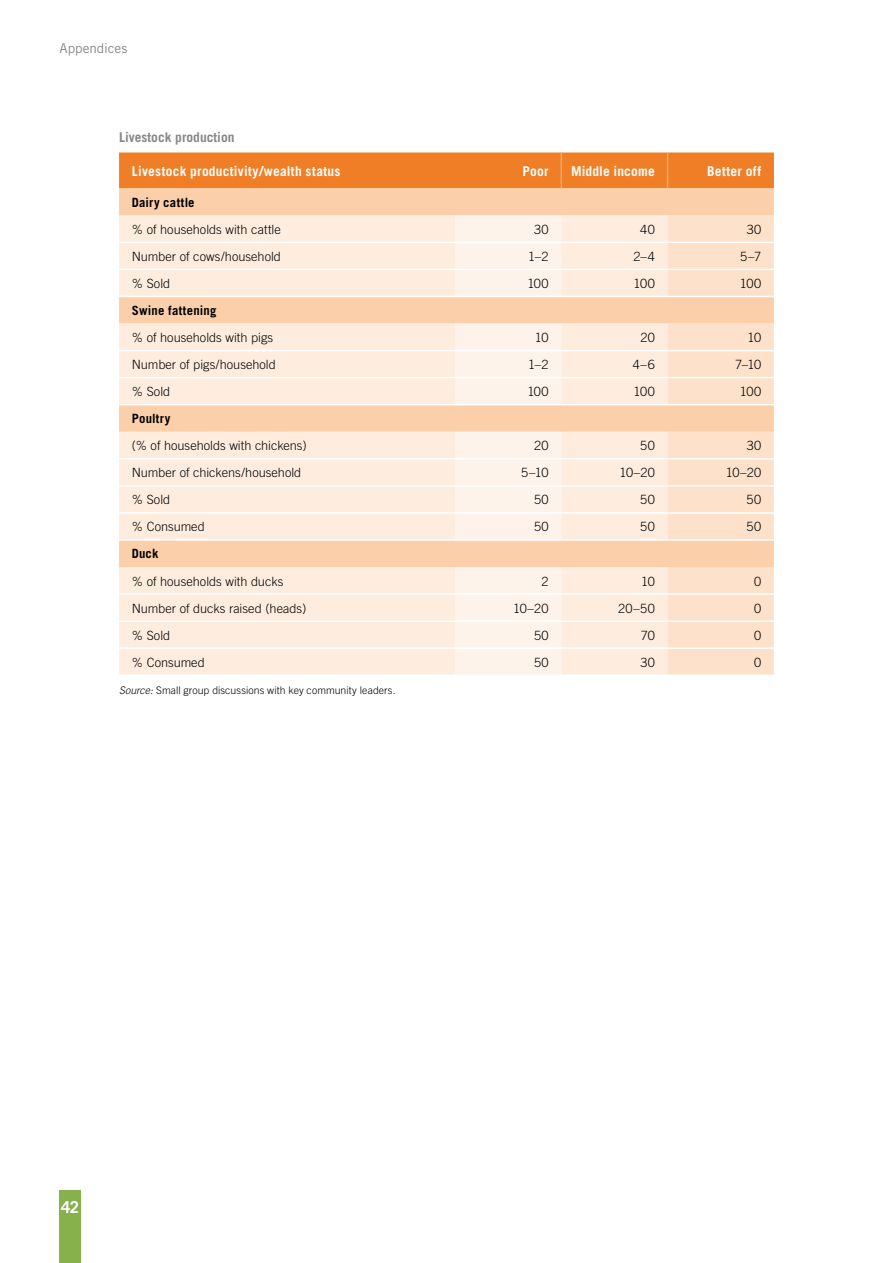
<style>
.page{position:relative;width:893px;height:1263px;background:#fff}
.page>*{position:absolute;margin:0;border:0;box-sizing:border-box;transform-origin:0 0}
.t1{font:700 16.5px "Trade Gothic";color:#fff}
.t2{font:700 13.5px "Trade Gothic";letter-spacing:.015em;color:#fff}
.t3{font:700 13.5px "Trade Gothic";color:#878787}
.t4{font:13.5px "Trade Gothic";letter-spacing:-.005em;color:#878787}
.t5{font:300 12.75px "Trade Gothic";color:#000}
.t6{font:700 12.75px "Trade Gothic";letter-spacing:.02em;color:#000}
.t7{font:300 10.5px "Trade Gothic";letter-spacing:.005em;color:#000}
.s1{font-style:italic}
</style>
<div class="page">
<div style="left:60px;top:1191px;width:21px;height:72px;background:#87b24b"></div>
<div style="left:119px;top:152px;width:655px;height:36px;background:#f07e26"></div>
<div style="left:119px;top:188px;width:655px;height:27px;background:#fbcfaa"></div>
<svg style="left:119px;top:215px;width:549px;height:459px;background:#fde7d5"></svg>
<svg style="left:455px;top:215px;width:106px;height:459px;background:#fdecde"></svg>
<svg style="left:668px;top:215px;width:106px;height:459px;background:#fcdec4"></svg>
<hr style="left:119px;top:242px;width:336px;height:1px;background:#fff">
<hr style="left:455px;top:242px;width:106px;height:1px;background:#fff">
<hr style="left:561px;top:242px;width:107px;height:1px;background:#fff">
<hr style="left:668px;top:242px;width:106px;height:1px;background:#fff">
<hr style="left:119px;top:269px;width:336px;height:1px;background:#fff">
<hr style="left:455px;top:269px;width:106px;height:1px;background:#fff">
<hr style="left:561px;top:269px;width:107px;height:1px;background:#fff">
<hr style="left:668px;top:269px;width:106px;height:1px;background:#fff">
<hr style="left:119px;top:350px;width:336px;height:1px;background:#fff">
<hr style="left:455px;top:350px;width:106px;height:1px;background:#fff">
<hr style="left:561px;top:350px;width:107px;height:1px;background:#fff">
<hr style="left:668px;top:350px;width:106px;height:1px;background:#fff">
<hr style="left:119px;top:377px;width:336px;height:1px;background:#fff">
<hr style="left:455px;top:377px;width:106px;height:1px;background:#fff">
<hr style="left:561px;top:377px;width:107px;height:1px;background:#fff">
<hr style="left:668px;top:377px;width:106px;height:1px;background:#fff">
<hr style="left:119px;top:458px;width:336px;height:2px;background:#fff">
<hr style="left:455px;top:458px;width:106px;height:2px;background:#fff">
<hr style="left:561px;top:458px;width:107px;height:2px;background:#fff">
<hr style="left:668px;top:458px;width:106px;height:2px;background:#fff">
<hr style="left:119px;top:485px;width:336px;height:2px;background:#fff">
<hr style="left:455px;top:485px;width:106px;height:2px;background:#fff">
<hr style="left:561px;top:485px;width:107px;height:2px;background:#fff">
<hr style="left:668px;top:485px;width:106px;height:2px;background:#fff">
<hr style="left:119px;top:512px;width:336px;height:2px;background:#fff">
<hr style="left:455px;top:512px;width:106px;height:2px;background:#fff">
<hr style="left:561px;top:512px;width:107px;height:2px;background:#fff">
<hr style="left:668px;top:512px;width:106px;height:2px;background:#fff">
<hr style="left:119px;top:593px;width:336px;height:2px;background:#fff">
<hr style="left:455px;top:593px;width:106px;height:2px;background:#fff">
<hr style="left:561px;top:593px;width:107px;height:2px;background:#fff">
<hr style="left:668px;top:593px;width:106px;height:2px;background:#fff">
<hr style="left:119px;top:647px;width:336px;height:2px;background:#fff">
<hr style="left:455px;top:647px;width:106px;height:2px;background:#fff">
<hr style="left:561px;top:647px;width:107px;height:2px;background:#fff">
<hr style="left:668px;top:647px;width:106px;height:2px;background:#fff">
<hr style="left:119px;top:296px;width:336px;height:1px;background:#fff">
<hr style="left:561px;top:296px;width:107px;height:1px;background:#fff">
<hr style="left:455px;top:296px;width:106px;height:1px;background:#fff">
<hr style="left:668px;top:296px;width:106px;height:1px;background:#fff">
<hr style="left:119px;top:404px;width:336px;height:1px;background:#fff">
<hr style="left:455px;top:404px;width:106px;height:1px;background:#fff">
<hr style="left:561px;top:404px;width:107px;height:1px;background:#fff">
<hr style="left:668px;top:404px;width:106px;height:1px;background:#fff">
<hr style="left:119px;top:539px;width:336px;height:2px;background:#fff">
<hr style="left:455px;top:539px;width:106px;height:2px;background:#fff">
<hr style="left:561px;top:539px;width:107px;height:2px;background:#fff">
<hr style="left:668px;top:539px;width:106px;height:2px;background:#fff">
<hr style="left:119px;top:620px;width:336px;height:2px;background:#fff">
<hr style="left:455px;top:620px;width:106px;height:2px;background:#fff">
<hr style="left:561px;top:620px;width:107px;height:2px;background:#fff">
<hr style="left:668px;top:620px;width:106px;height:2px;background:#fff">
<hr style="left:561px;top:152px;width:1px;height:36px;background:#f6a868">
<hr style="left:667px;top:152px;width:1px;height:36px;background:#f6a868">
<p class="t4" style="left:60px;top:40px;width:70px">Appendices</p>
<p class="t3" style="left:119px;top:129px;width:117px">Livestock production</p>
<p class="t2" style="left:132px;top:163px;width:210px">Livestock productivity/wealth status</p>
<p class="t2" style="left:522px;top:163px;width:28px">Poor</p>
<p class="t2" style="left:571px;top:163px;width:85px">Middle income</p>
<p class="t2" style="left:707px;top:163px;width:55px">Better off</p>
<p class="t6" style="left:132px;top:194px;width:64px">Dairy cattle</p>
<p class="t5" style="left:132px;top:222px;width:150px">% of households with cattle</p>
<p class="t5" style="left:534px;top:222px;width:16px">30</p>
<p class="t5" style="left:640px;top:222px;width:16px">40</p>
<p class="t5" style="left:747px;top:222px;width:16px">30</p>
<p class="t5" style="left:132px;top:249px;width:151px">Number of cows/household</p>
<p class="t5" style="left:528px;top:249px;width:22px">1–2</p>
<p class="t5" style="left:633px;top:249px;width:23px">2–4</p>
<p class="t5" style="left:740px;top:249px;width:22px">5–7</p>
<p class="t5" style="left:132px;top:276px;width:40px">% Sold</p>
<p class="t5" style="left:527px;top:276px;width:23px">100</p>
<p class="t5" style="left:634px;top:276px;width:23px">100</p>
<p class="t5" style="left:740px;top:276px;width:23px">100</p>
<p class="t6" style="left:132px;top:302px;width:86px">Swine fattening</p>
<p class="t5" style="left:132px;top:330px;width:143px">% of households with pigs</p>
<p class="t5" style="left:535px;top:330px;width:15px">10</p>
<p class="t5" style="left:640px;top:330px;width:16px">20</p>
<p class="t5" style="left:747px;top:330px;width:15px">10</p>
<p class="t5" style="left:132px;top:357px;width:146px">Number of pigs/household</p>
<p class="t5" style="left:528px;top:357px;width:22px">1–2</p>
<p class="t5" style="left:633px;top:357px;width:23px">4–6</p>
<p class="t5" style="left:735px;top:357px;width:28px">7–10</p>
<p class="t5" style="left:132px;top:384px;width:40px">% Sold</p>
<p class="t5" style="left:527px;top:384px;width:23px">100</p>
<p class="t5" style="left:634px;top:384px;width:23px">100</p>
<p class="t5" style="left:740px;top:384px;width:23px">100</p>
<p class="t6" style="left:132px;top:411px;width:40px">Poultry</p>
<p class="t5" style="left:132px;top:438px;width:176px">(% of households with chickens)</p>
<p class="t5" style="left:534px;top:438px;width:16px">20</p>
<p class="t5" style="left:640px;top:438px;width:16px">50</p>
<p class="t5" style="left:747px;top:438px;width:16px">30</p>
<p class="t5" style="left:132px;top:465px;width:171px">Number of chickens/household</p>
<p class="t5" style="left:521px;top:465px;width:29px">5–10</p>
<p class="t5" style="left:619px;top:465px;width:37px">10–20</p>
<p class="t5" style="left:726px;top:465px;width:37px">10–20</p>
<p class="t5" style="left:132px;top:492px;width:40px">% Sold</p>
<p class="t5" style="left:534px;top:492px;width:16px">50</p>
<p class="t5" style="left:640px;top:492px;width:16px">50</p>
<p class="t5" style="left:747px;top:492px;width:16px">50</p>
<p class="t5" style="left:132px;top:519px;width:75px">% Consumed</p>
<p class="t5" style="left:534px;top:519px;width:16px">50</p>
<p class="t5" style="left:640px;top:519px;width:16px">50</p>
<p class="t5" style="left:747px;top:519px;width:16px">50</p>
<p class="t6" style="left:132px;top:546px;width:28px">Duck</p>
<p class="t5" style="left:132px;top:573px;width:153px">% of households with ducks</p>
<p class="t5" style="left:541px;top:573px;width:9px">2</p>
<p class="t5" style="left:641px;top:573px;width:15px">10</p>
<p class="t5" style="left:754px;top:573px;width:9px">0</p>
<p class="t5" style="left:132px;top:600px;width:176px">Number of ducks raised (heads)</p>
<p class="t5" style="left:513px;top:600px;width:37px">10–20</p>
<p class="t5" style="left:618px;top:600px;width:38px">20–50</p>
<p class="t5" style="left:754px;top:600px;width:9px">0</p>
<p class="t5" style="left:132px;top:628px;width:40px">% Sold</p>
<p class="t5" style="left:534px;top:628px;width:16px">50</p>
<p class="t5" style="left:641px;top:628px;width:16px">70</p>
<p class="t5" style="left:754px;top:628px;width:9px">0</p>
<p class="t5" style="left:132px;top:655px;width:75px">% Consumed</p>
<p class="t5" style="left:534px;top:655px;width:16px">50</p>
<p class="t5" style="left:640px;top:655px;width:16px">30</p>
<p class="t5" style="left:754px;top:655px;width:9px">0</p>
<p class="t7" style="left:119px;top:684px;width:278px"><span class="s1">Source:</span> Small group discussions with key community leaders.</p>
<p class="t1" style="left:61px;top:1197px;width:19px">42</p>
</div>
